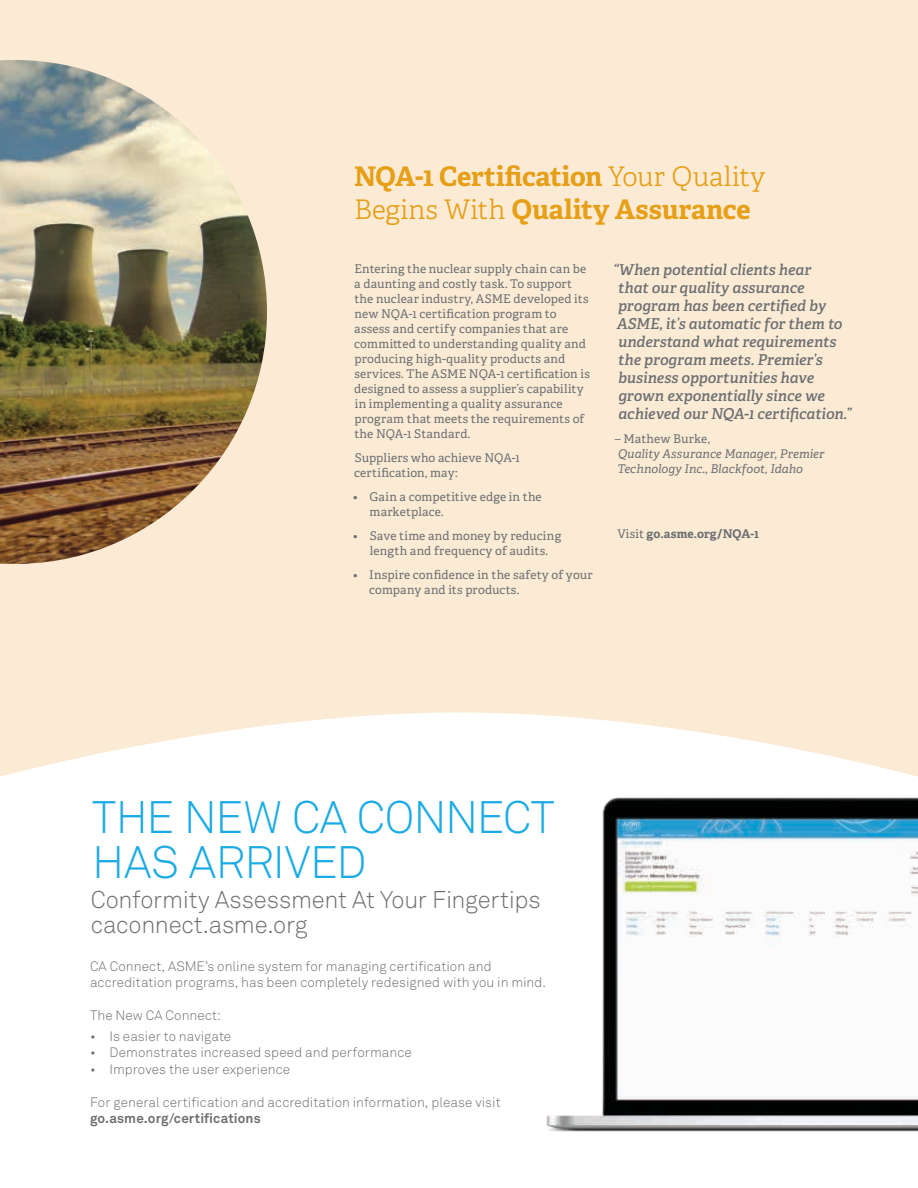
<style>
.page{position:relative;width:918px;height:1188px;background:#fbebd5}
.page>*{position:absolute;margin:0;border:0;box-sizing:border-box;transform-origin:0 0}
.t1{font:300 45px/45px "Akkurat";letter-spacing:-.01em;color:#1aaae5}
.t2{font:700 27px/33px "Adelle";letter-spacing:-.005em;color:#e69f16}
.t3{font:300 24px/25.5px "Akkurat";letter-spacing:-.01em;color:#6d6f71}
.t4{font:italic 600 15px/18px "Adelle";color:#6d6f71}
.t5{font:300 13.5px/16.5px "Akkurat";letter-spacing:.005em;color:#6d6f71}
.t6{font:700 13.5px "Akkurat";letter-spacing:.01em;color:#6d6f71}
.t7{font:12px/15px "Adelle";letter-spacing:.015em;color:#6d6f71}
.t8{font:italic 12px/15px "Adelle";letter-spacing:.005em;color:#6d6f71}
.t9{font:700 12px "Adelle";letter-spacing:.005em;color:#6d6f71}
.s1{font-weight:300}
.s2{font-weight:400}
</style>
<div class="page">
<img style="left:0;top:60px;width:267px;height:504px">
<svg style="left:0;top:712px;width:918px;height:476px;background:#fefdfb"></svg>
<img style="left:490px;top:758px;width:428px;height:417px">
<h2 class="t2" style="left:354px;top:160px;width:413px">NQA-1 Certification <span class="s1">Your Quality<br>Begins With</span> Quality Assurance</h2>
<p class="t7" style="left:354px;top:261px;width:237px">Entering the nuclear supply chain can be a daunting and costly task. To support the nuclear industry, ASME developed its new NQA-1 certification program to assess and certify companies that are committed to understanding quality and producing high-quality products and services. The ASME NQA-1 certification is designed to assess a supplier’s capability in implementing a quality assurance program that meets the requirements of the NQA-1 Standard.</p>
<p class="t7" style="left:354px;top:450px;width:167px">Suppliers who achieve NQA-1 certification, may:</p>
<p class="t7" style="left:370px;top:489px;width:174px;text-indent:-16px">• Gain a competitive edge in the marketplace.</p>
<p class="t7" style="left:353px;top:528px;width:209px;text-align:center">• Save time and money by reducing length and frequency of audits.</p>
<p class="t7" style="left:369px;top:567px;width:225px;text-indent:-16px">• Inspire confidence in the safety of your company and its products.</p>
<p class="t4" style="left:613px;top:261px;width:240px">“When potential clients hear<br>that our quality assurance program has been certified by<br>ASME, it’s automatic for them to understand what requirements the program meets. Premier’s business opportunities have grown exponentially since we achieved our NQA-1 certification.”</p>
<p class="t7" style="left:615px;top:431px;width:97px">– Mathew Burke,</p>
<p class="t8" style="left:618px;top:446px;width:208px">Quality Assurance Manager, Premier<br>Technology Inc., Blackfoot, Idaho</p>
<p class="t9" style="left:617px;top:526px;width:143px"><span class="s2">Visit</span> go.asme.org/NQA-1</p>
<h1 class="t1" style="left:92px;top:795px;width:464px">THE NEW CA CONNECT<br>HAS ARRIVED</h1>
<h3 class="t3" style="left:91px;top:887px;width:451px">Conformity Assessment At Your Fingertips caconnect.asme.org</h3>
<p class="t5" style="left:90px;top:958px;width:458px">CA Connect, ASME’s online system for managing certification and accreditation programs, has been completely redesigned with you in mind.</p>
<p class="t5" style="left:90px;top:1007px;width:133px">The New CA Connect:</p>
<p class="t5" style="left:90px;top:1028px;width:143px">• Is easier to navigate</p>
<p class="t5" style="left:90px;top:1045px;width:323px">• Demonstrates increased speed and performance</p>
<p class="t5" style="left:90px;top:1061px;width:202px">• Improves the user experience</p>
<p class="t5" style="left:90px;top:1094px;width:412px">For general certification and accreditation information, please visit</p>
<p class="t6" style="left:90px;top:1110px;width:172px">go.asme.org/certifications</p>
</div>
